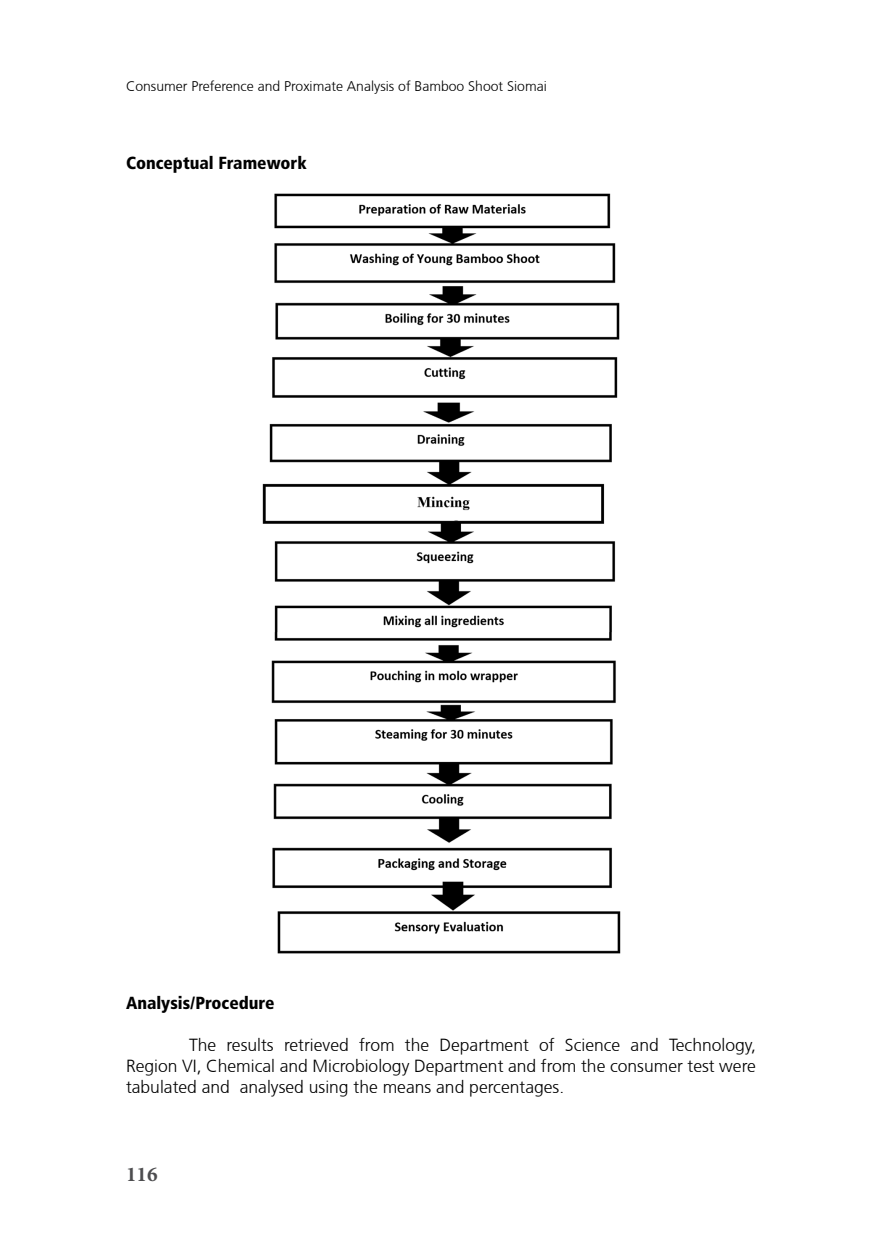
<style>
.page{position:relative;width:882px;height:1260px;background:#fff}
.page>*{position:absolute;margin:0;border:0;box-sizing:border-box;transform-origin:0 0}
.t1{font:700 21px "Minion Pro";color:#4d4d4f}
.t2{font:300 17.5px/21px "Frutiger CE";color:#000;text-align:justify}
.t3{font:900 condensed 17.5px "Frutiger LT Std";color:#000}
.t4{font:300 14px "Frutiger CE";color:#000}
</style>
<div class="page">
<img style="left:262px;top:193px;width:359px;height:761px">
<p class="t4" style="left:126px;top:78px;width:422px">Consumer Preference and Proximate Analysis of Bamboo Shoot Siomai</p>
<p class="t3" style="left:126px;top:153px;width:182px">Conceptual Framework</p>
<p class="t3" style="left:126px;top:993px;width:150px">Analysis/Procedure</p>
<p class="t2" style="left:126px;top:1035px;width:631px;text-indent:63px">The results retrieved from the Department of Science and Technology, Region VI, Chemical and Microbiology Department and from the consumer test were tabulated and analysed using the means and percentages.</p>
<p class="t1" style="left:126px;top:1159px;width:33px">116</p>
</div>
